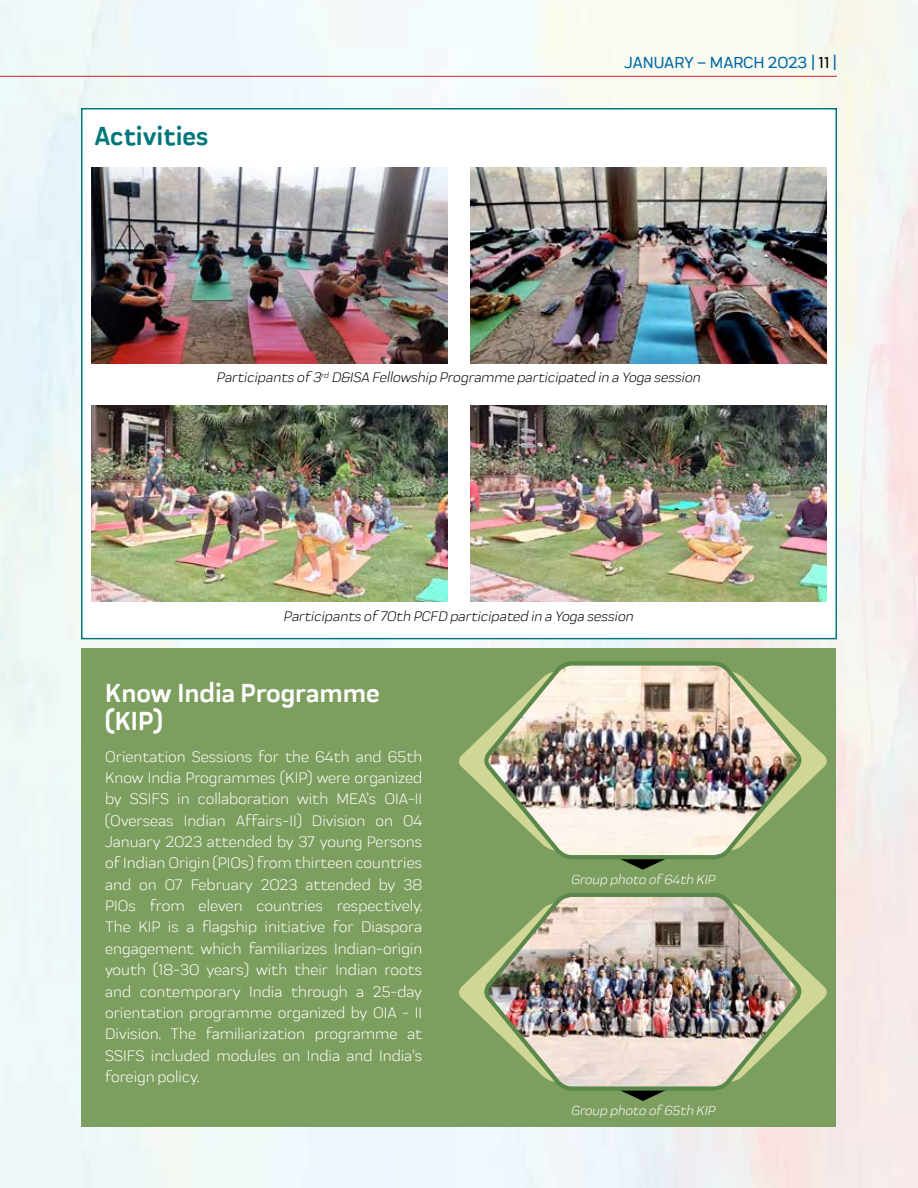
<style>
.page{position:relative;width:918px;height:1188px;background:#fff}
.page>*{position:absolute;margin:0;border:0;box-sizing:border-box;transform-origin:0 0}
.t1{font:700 27px/28.5px "Praktika Rounded";color:#fff;scale:.94 1}
.t2{font:700 27px "Praktika Rounded";color:#00777a;scale:.94 1}
.t3{font:500 16.5px "Praktika Rounded";color:#0068a7}
.t4{font:15.75px/21.3px "Praktika Rounded";color:#fff;text-align:justify}
.t5{font:italic 14.25px "Praktika Rounded";color:#000}
.t6{font:italic 13.5px "Praktika Rounded";color:#fff}
.s1{color:#000}
</style>
<div class="page">
<img style="left:0;top:0;width:918px;height:1188px">
<hr style="left:0;top:76px;width:837px;height:1px;background:#d2232a">
<div style="left:81px;top:108px;width:756px;height:531px;background:#fff;border:2px solid #00777a"></div>
<img style="left:91px;top:167px;width:356px;height:196px">
<img style="left:91px;top:406px;width:356px;height:196px">
<img style="left:470px;top:167px;width:356px;height:196px">
<img style="left:470px;top:406px;width:356px;height:196px">
<div style="left:82px;top:648px;width:754px;height:479px;background:#7c9e5e"></div>
<svg style="left:627px;top:862px;width:32px;height:8px"></svg>
<svg style="left:628px;top:1094px;width:30px;height:7px"></svg>
<svg style="left:459px;top:735px;width:368px;height:52px;fill:#d0d796"></svg>
<svg style="left:459px;top:966px;width:368px;height:53px;fill:#d0d796"></svg>
<img style="left:483px;top:661px;width:320px;height:201px">
<img style="left:483px;top:893px;width:320px;height:201px">
<h1 class="t2" style="left:95px;top:115px;width:122px">Activities</h1>
<p class="t3" style="left:625px;top:50px;width:214px">JANUARY – MARCH 2023 | <span class="s1">11</span> |</p>
<p class="t5" style="left:216px;top:367px;width:489px">Participants of 3<sup>rd</sup> D&amp;ISA Fellowship Programme participated in a Yoga session</p>
<p class="t5" style="left:283px;top:606px;width:355px">Participants of 70th PCFD participated in a Yoga session</p>
<h1 class="t1" style="left:105px;top:676px;width:293px">Know India Programme (KIP)</h1>
<p class="t4" style="left:105px;top:744px;width:319px">Orientation Sessions for the 64th and 65th Know India Programmes (KIP) were organized by SSIFS in collaboration with MEA’s OIA-II (Overseas Indian Affairs-II) Division on 04<br>January 2023 attended by 37 young Persons of Indian Origin (PIOs) from thirteen countries and on 07 February 2023 attended by 38<br>PIOs from eleven countries respectively.<br>The KIP is a flagship initiative for Diaspora engagement which familiarizes Indian-origin youth (18-30 years) with their Indian roots and contemporary India through a 25-day orientation programme organized by OIA - II Division. The familiarization programme at SSIFS included modules on India and India’s foreign policy.</p>
<p class="t6" style="left:571px;top:870px;width:148px">Group photo of 64th KIP</p>
<p class="t6" style="left:571px;top:1101px;width:149px">Group photo of 65th KIP</p>
</div>
